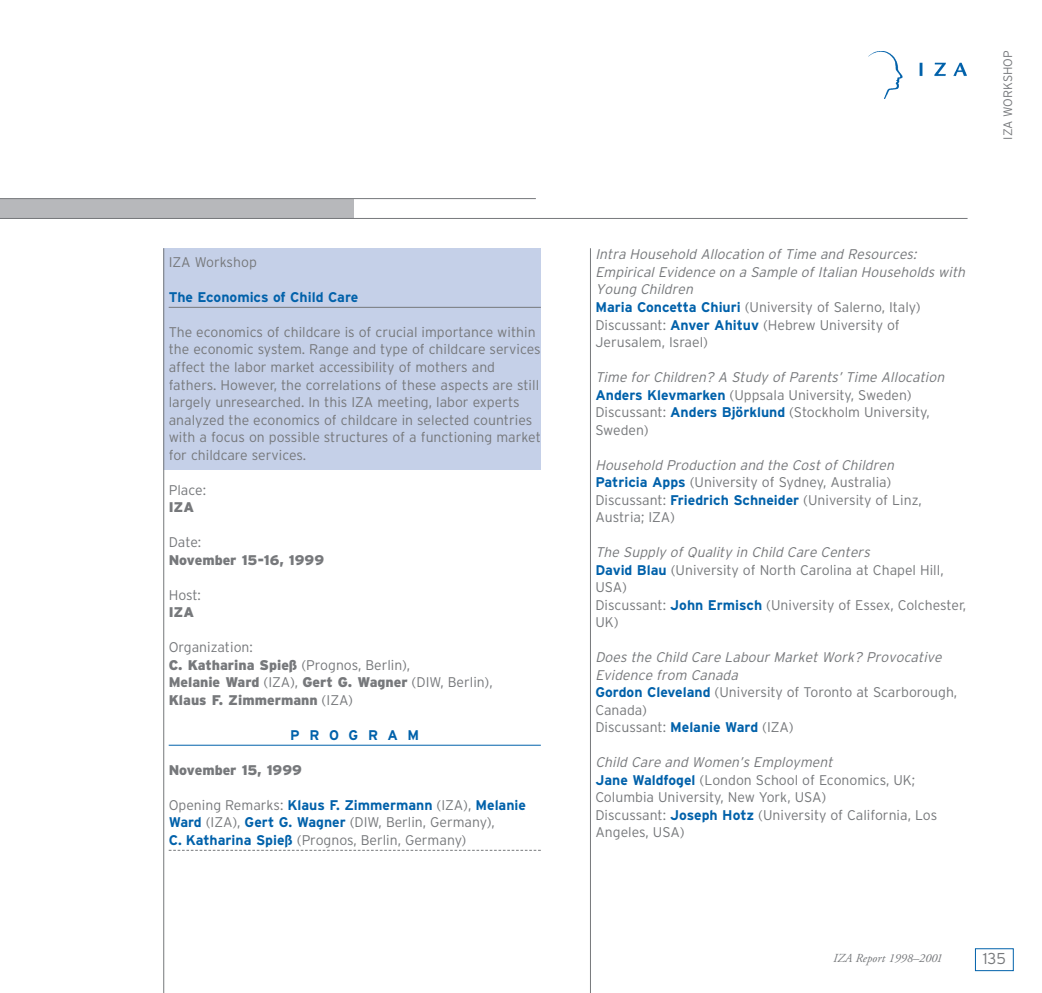
<style>
.page{position:relative;width:1042px;height:993px;background:#fff}
.page>*{position:absolute;margin:0;border:0;box-sizing:border-box;transform-origin:0 0}
.t1{font:300 15.75px "Interstate";color:#76787b}
.t2{font:300 14px/17.5px "Interstate";color:#76787b}
.t3{font:italic 300 14px/17.5px "Interstate";color:#76787b}
.t4{font:900 14px/17.5px "Interstate";color:#76787b}
.t5{font:700 14px "Interstate";color:#0161aa}
.t6{font:700 14px "Interstate";letter-spacing:.69em;color:#0161aa}
.t7{font:italic 12.25px "Adobe Garamond";color:#76787b}
.t8{font:300 12.25px "Interstate";color:#76787b}
.s1{font-weight:300}
.s2{font-weight:700;color:#0161aa}
.s3{font-weight:700;font-style:normal;color:#0161aa}
.s4{font-style:normal}
.s5{font-style:italic}
</style>
<div class="page">
<hr style="left:590px;top:248px;width:1px;height:744px;background:#76787b">
<img style="left:868px;top:51px;width:98px;height:47px">
<div style="left:0;top:198px;width:354px;height:20px;background:#b7b8bb"></div>
<hr style="left:0;top:198px;width:536px;height:1px;background:#76787b">
<hr style="left:0;top:218px;width:967px;height:1px;background:#76787b">
<div style="left:164px;top:248px;width:377px;height:221px;background:#c5d0e8"></div>
<hr style="left:169px;top:307px;width:372px;height:1px;background:#76787b">
<hr style="left:169px;top:744px;width:372px;height:1px;background:#0161aa">
<svg style="left:169px;top:849px;width:372px;height:1px"></svg>
<hr style="left:163px;top:248px;width:1px;height:744px;background:#76787b">
<p class="t2" style="left:169px;top:253px;width:90px">IZA Workshop</p>
<p class="t5" style="left:169px;top:289px;width:191px">The Economics of Child Care</p>
<p class="t2" style="left:169px;top:323px;width:374px">The economics of childcare is of crucial importance within the economic system. Range and type of childcare services affect the labor market accessibility of mothers and fathers. However, the correlations of these aspects are still largely unresearched. In this IZA meeting, labor experts analyzed the economics of childcare in selected countries with a focus on possible structures of a functioning market for childcare services.</p>
<p class="t2" style="left:169px;top:481px;width:39px">Place:</p>
<p class="t4" style="left:169px;top:498px;width:27px">IZA</p>
<p class="t2" style="left:169px;top:533px;width:34px">Date:</p>
<p class="t4" style="left:169px;top:551px;width:157px">November 15-16, 1999</p>
<p class="t2" style="left:169px;top:586px;width:34px">Host:</p>
<p class="t4" style="left:169px;top:603px;width:27px">IZA</p>
<p class="t4" style="left:169px;top:638px;width:325px"><span class="s1">Organization:<br></span>C. Katharina Spieß <span class="s1">(Prognos, Berlin),<br></span>Melanie Ward <span class="s1">(IZA),</span> Gert G. Wagner <span class="s1">(DIW, Berlin),<br></span>Klaus F. Zimmermann <span class="s1">(IZA)</span></p>
<p class="t6" style="left:290px;top:726px;width:131px">PROGRAM</p>
<p class="t4" style="left:169px;top:761px;width:135px">November 15, 1999</p>
<p class="t2" style="left:169px;top:796px;width:359px">Opening Remarks: <span class="s2">Klaus F. Zimmermann</span> (IZA), <span class="s2">Melanie<br>Ward</span> (IZA), <span class="s2">Gert G. Wagner</span> (DIW, Berlin, Germany),<br><span class="s2">C. Katharina Spieß</span> (Prognos, Berlin, Germany)</p>
<p class="t8" style="left:1000px;top:140px;width:91px;rotate:-90deg">IZA WORKSHOP</p>
<p class="t3" style="left:595px;top:246px;width:373px">Intra Household Allocation of Time and Resources:<br>Empirical Evidence on a Sample of Italian Households with Young Children<br><span class="s3">Maria Concetta Chiuri</span> <span class="s4">(University of Salerno, Italy)<br>Discussant:</span> <span class="s3">Anver Ahituv</span> <span class="s4">(Hebrew University of Jerusalem, Israel)</span></p>
<p class="t2" style="left:595px;top:368px;width:353px"><span class="s5">Time for Children? A Study of Parents’ Time Allocation </span><span class="s2">Anders Klevmarken</span> (Uppsala University, Sweden)<br>Discussant: <span class="s2">Anders Björklund</span> (Stockholm University, Sweden)</p>
<p class="t2" style="left:595px;top:456px;width:328px"><span class="s5">Household Production and the Cost of Children </span><span class="s2">Patricia Apps</span> (University of Sydney, Australia)<br>Discussant: <span class="s2">Friedrich Schneider</span> (University of Linz, Austria; IZA)</p>
<p class="t2" style="left:595px;top:543px;width:372px"><span class="s5">The Supply of Quality in Child Care Centers<br></span><span class="s2">David Blau</span> (University of North Carolina at Chapel Hill, USA)<br>Discussant: <span class="s2">John Ermisch</span> (University of Essex, Colchester, UK)</p>
<p class="t3" style="left:595px;top:648px;width:363px">Does the Child Care Labour Market Work? Provocative Evidence from Canada<br><span class="s3">Gordon Cleveland</span> <span class="s4">(University of Toronto at Scarborough, Canada)<br>Discussant:</span> <span class="s3">Melanie Ward</span> <span class="s4">(IZA)</span></p>
<p class="t2" style="left:595px;top:753px;width:343px"><span class="s5">Child Care and Women’s Employment<br></span><span class="s2">Jane Waldfogel</span> (London School of Economics, UK; Columbia University, New York, USA)<br>Discussant: <span class="s2">Joseph Hotz</span> (University of California, Los Angeles, USA)</p>
<p class="t7" style="left:833px;top:953px;width:110px">IZA Report 1998–2001</p>
<p class="t1" style="left:982px;top:949px;width:25px">135</p>
</div>
